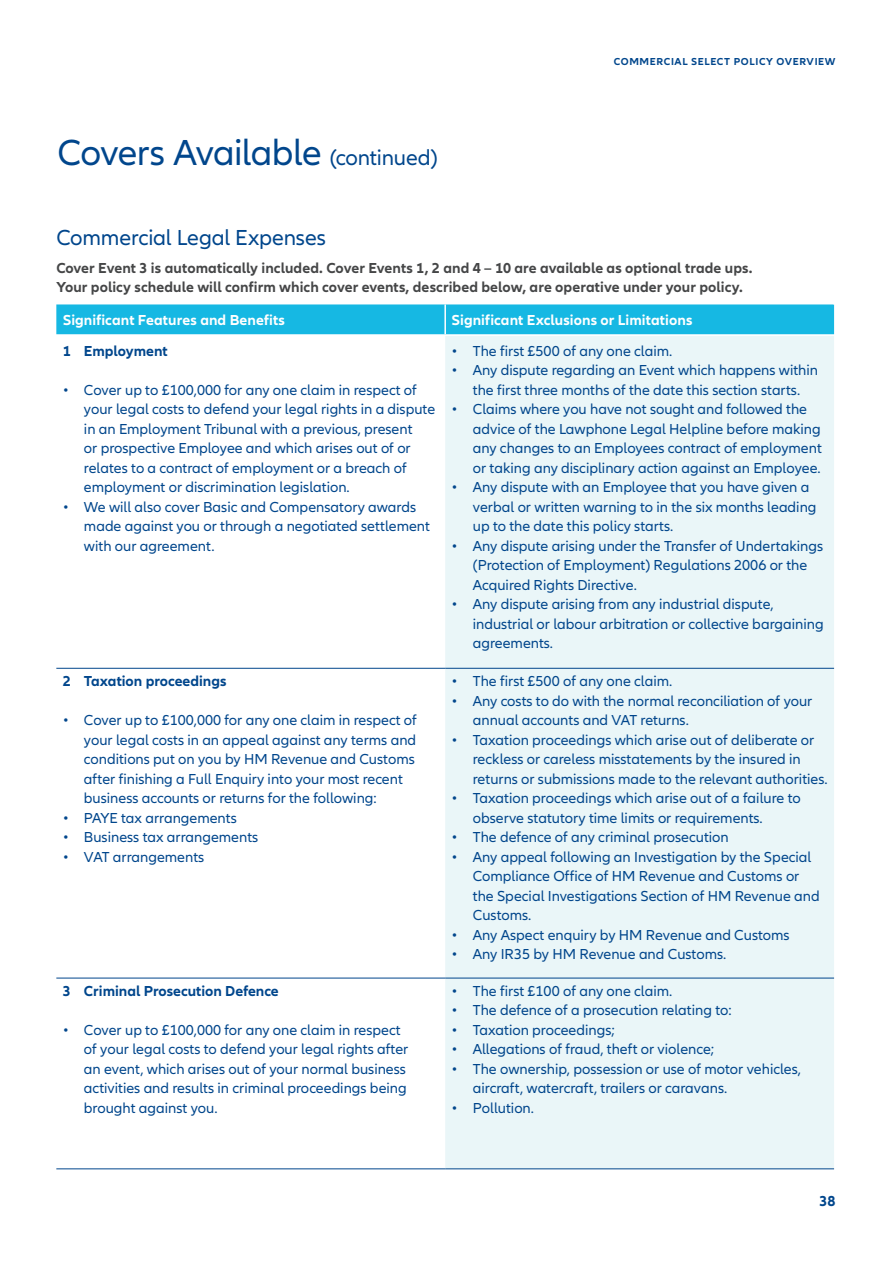
<style>
.page{position:relative;width:893px;height:1263px;background:#fff}
.page>*{position:absolute;margin:0;border:0;box-sizing:border-box;transform-origin:0 0}
.t1{font:37.5px "Allianz Neo";letter-spacing:-.015em;color:#01468c}
.Subheadline___CTA_15{font:22.5px "Allianz Neo";letter-spacing:-.005em;color:#01468c}
.t2{font:15px/19.5px "Allianz Neo";color:#01468c}
.Subheadline___CTA_15-2{font:700 15px/19.5px "Allianz Neo";letter-spacing:.005em;color:#454647}
.Subhead_2_blue_bold{font:700 15px "Allianz Neo";letter-spacing:.005em;color:#fff}
.t3{font:700 15px "Allianz Neo";color:#01468c}
.t4{font:700 10.5px "Allianz Neo";letter-spacing:.06em;color:#01468c}
.s1{font-size:22.5px}
</style>
<div class="page">
<div style="left:56px;top:304px;width:778px;height:30px;background:#16b8e3"></div>
<hr style="left:444px;top:304px;width:2px;height:30px;background:#fff">
<div style="left:445px;top:336px;width:389px;height:832px;background:#eaf6f8"></div>
<hr style="left:56px;top:668px;width:389px;height:1px;background:#01468c">
<hr style="left:445px;top:668px;width:389px;height:1px;background:#01468c">
<hr style="left:56px;top:978px;width:389px;height:1px;background:#01468c">
<hr style="left:445px;top:978px;width:389px;height:1px;background:#01468c">
<hr style="left:56px;top:1168px;width:389px;height:1px;background:#01468c">
<hr style="left:445px;top:1168px;width:389px;height:1px;background:#01468c">
<p class="t1" style="left:57px;top:132px;width:382px">Covers Available <span class="s1">(continued)</span></p>
<p class="t4" style="left:614px;top:56px;width:223px">COMMERCIAL SELECT POLICY OVERVIEW</p>
<p class="Subheadline___CTA_15" style="left:56px;top:224px;width:271px">Commercial Legal Expenses</p>
<p class="Subheadline___CTA_15-2" style="left:56px;top:258px;width:698px">Cover Event 3 is automatically included. Cover Events 1, 2 and 4 – 10 are available as optional trade ups.<br>Your policy schedule will confirm which cover events, described below, are operative under your policy.</p>
<p class="Subhead_2_blue_bold" style="left:63px;top:311px;width:224px">Significant Features and Benefits</p>
<p class="Subhead_2_blue_bold" style="left:452px;top:311px;width:242px">Significant Exclusions or Limitations</p>
<p class="t3" style="left:63px;top:342px;width:107px">1 Employment</p>
<p class="t2" style="left:84px;top:381px;width:353px;text-indent:-21px">• Cover up to £100,000 for any one claim in respect of your legal costs to defend your legal rights in a dispute in an Employment Tribunal with a previous, present<br>or prospective Employee and which arises out of or relates to a contract of employment or a breach of employment or discrimination legislation.</p>
<p class="t2" style="left:84px;top:498px;width:347px;text-indent:-21px">• We will also cover Basic and Compensatory awards made against you or through a negotiated settlement with our agreement.</p>
<p class="t2" style="left:452px;top:342px;width:222px">• The first £500 of any one claim.</p>
<p class="t2" style="left:452px;top:361px;width:368px;text-align:center">• Any dispute regarding an Event which happens within the first three months of the date this section starts.</p>
<p class="t2" style="left:473px;top:400px;width:350px;text-indent:-21px">• Claims where you have not sought and followed the advice of the Lawphone Legal Helpline before making any changes to an Employees contract of employment or taking any disciplinary action against an Employee.</p>
<p class="t2" style="left:473px;top:478px;width:345px;text-indent:-21px">• Any dispute with an Employee that you have given a verbal or written warning to in the six months leading up to the date this policy starts.</p>
<p class="t2" style="left:473px;top:537px;width:352px;text-indent:-21px">• Any dispute arising under the Transfer of Undertakings (Protection of Employment) Regulations 2006 or the<br>Acquired Rights Directive.</p>
<p class="t2" style="left:473px;top:595px;width:352px;text-indent:-21px">• Any dispute arising from any industrial dispute, industrial or labour arbitration or collective bargaining agreements.</p>
<p class="t3" style="left:63px;top:672px;width:165px">2 Taxation proceedings</p>
<p class="t2" style="left:84px;top:711px;width:334px;text-indent:-21px">• Cover up to £100,000 for any one claim in respect of your legal costs in an appeal against any terms and conditions put on you by HM Revenue and Customs after finishing a Full Enquiry into your most recent business accounts or returns for the following:</p>
<p class="t2" style="left:63px;top:808px;width:176px">• PAYE tax arrangements</p>
<p class="t2" style="left:63px;top:828px;width:197px">• Business tax arrangements</p>
<p class="t2" style="left:63px;top:847px;width:143px">• VAT arrangements</p>
<p class="t3" style="left:63px;top:982px;width:218px">3 Criminal Prosecution Defence</p>
<p class="t2" style="left:84px;top:1020px;width:326px;text-indent:-21px">• Cover up to £100,000 for any one claim in respect of your legal costs to defend your legal rights after an event, which arises out of your normal business activities and results in criminal proceedings being brought against you.</p>
<p class="t2" style="left:452px;top:672px;width:222px">• The first £500 of any one claim.</p>
<p class="t2" style="left:473px;top:691px;width:341px;text-indent:-21px">• Any costs to do with the normal reconciliation of your annual accounts and VAT returns.</p>
<p class="t2" style="left:473px;top:730px;width:356px;text-indent:-21px">• Taxation proceedings which arise out of deliberate or reckless or careless misstatements by the insured in returns or submissions made to the relevant authorities.</p>
<p class="t2" style="left:473px;top:789px;width:329px;text-indent:-21px">• Taxation proceedings which arise out of a failure to observe statutory time limits or requirements.</p>
<p class="t2" style="left:452px;top:828px;width:279px">• The defence of any criminal prosecution</p>
<p class="t2" style="left:473px;top:847px;width:348px;text-indent:-21px">• Any appeal following an Investigation by the Special Compliance Office of HM Revenue and Customs or the Special Investigations Section of HM Revenue and Customs.</p>
<p class="t2" style="left:452px;top:925px;width:340px">• Any Aspect enquiry by HM Revenue and Customs</p>
<p class="t2" style="left:452px;top:945px;width:276px">• Any IR35 by HM Revenue and Customs.</p>
<p class="t2" style="left:452px;top:981px;width:222px">• The first £100 of any one claim.</p>
<p class="t2" style="left:452px;top:1001px;width:282px">• The defence of a prosecution relating to:</p>
<p class="t2" style="left:452px;top:1020px;width:165px">• Taxation proceedings;</p>
<p class="t2" style="left:452px;top:1040px;width:264px">• Allegations of fraud, theft or violence;</p>
<p class="t2" style="left:473px;top:1059px;width:330px;text-indent:-21px">• The ownership, possession or use of motor vehicles, aircraft, watercraft, trailers or caravans.</p>
<p class="t2" style="left:452px;top:1098px;width:84px">• Pollution.</p>
<p class="t3" style="left:819px;top:1192px;width:18px">38</p>
</div>
